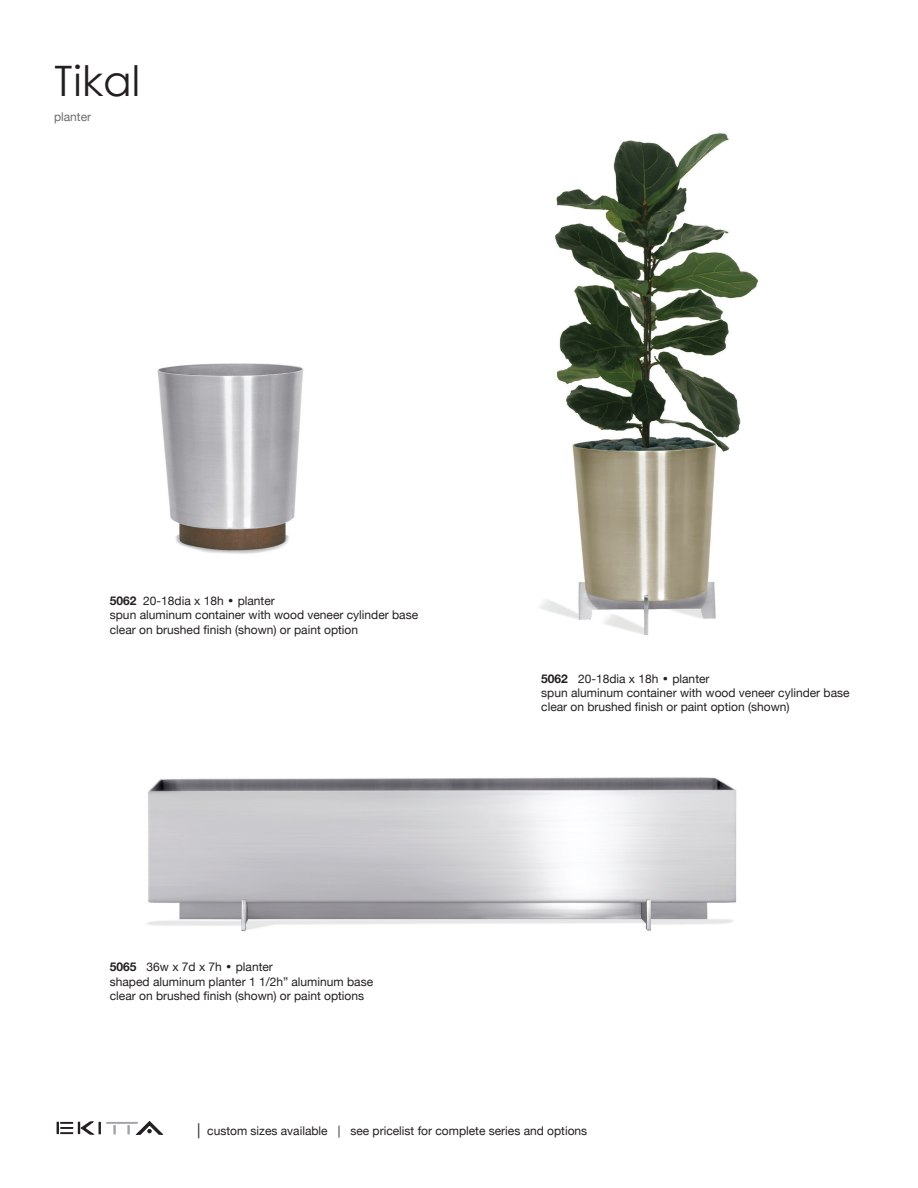
<style>
.page{position:relative;width:918px;height:1188px;background:#fff}
.page>*{position:absolute;margin:0;border:0;box-sizing:border-box;transform-origin:0 0}
.t1{font:42px "Century Gothic";color:#231f20}
.t2{font:12px/14.4px "Helvetica Neue";color:#231f20}
.t3{font:12px "Helvetica Neue";color:#6c6d70}
.s1{font-weight:700}
.s2{font-family:"Century Gothic"}
.s3{font-size:15px}
</style>
<div class="page">
<svg style="left:127px;top:1125px;width:3px;height:9px"></svg>
<svg style="left:113px;top:1125px;width:3px;height:9px"></svg>
<hr style="left:106px;top:1122px;width:32px;height:2px;background:#a1a3a6">
<svg style="left:57px;top:1122px;width:44px;height:12px"></svg>
<svg style="left:136px;top:1121px;width:27px;height:14px"></svg>
<img style="left:147px;top:777px;width:590px;height:154px">
<img style="left:157px;top:363px;width:147px;height:191px">
<img style="left:539px;top:133px;width:220px;height:502px">
<h1 class="t1" style="left:54px;top:55px;width:87px">Tikal</h1>
<p class="t3" style="left:54px;top:108px;width:39px">planter</p>
<p class="t2" style="left:110px;top:594px;width:310px"><span class="s1">5062</span> 20-18dia x 18h <span class="s2">•</span> planter<br>spun aluminum container with wood veneer cylinder base clear on brushed finish (shown) or paint option</p>
<p class="t2" style="left:110px;top:961px;width:265px"><span class="s1">5065</span> 36w x 7d x 7h <span class="s2">•</span> planter<br>shaped aluminum planter 1 1/2h” aluminum base clear on brushed finish (shown) or paint options</p>
<p class="t2" style="left:541px;top:672px;width:310px"><span class="s1">5062</span> 20-18dia x 18h <span class="s2">•</span> planter<br>spun aluminum container with wood veneer cylinder base clear on brushed finish or paint option (shown)</p>
<p class="t2" style="left:197px;top:1124px;width:392px"><span class="s3">|</span> custom sizes available | see pricelist for complete series and options</p>
</div>
